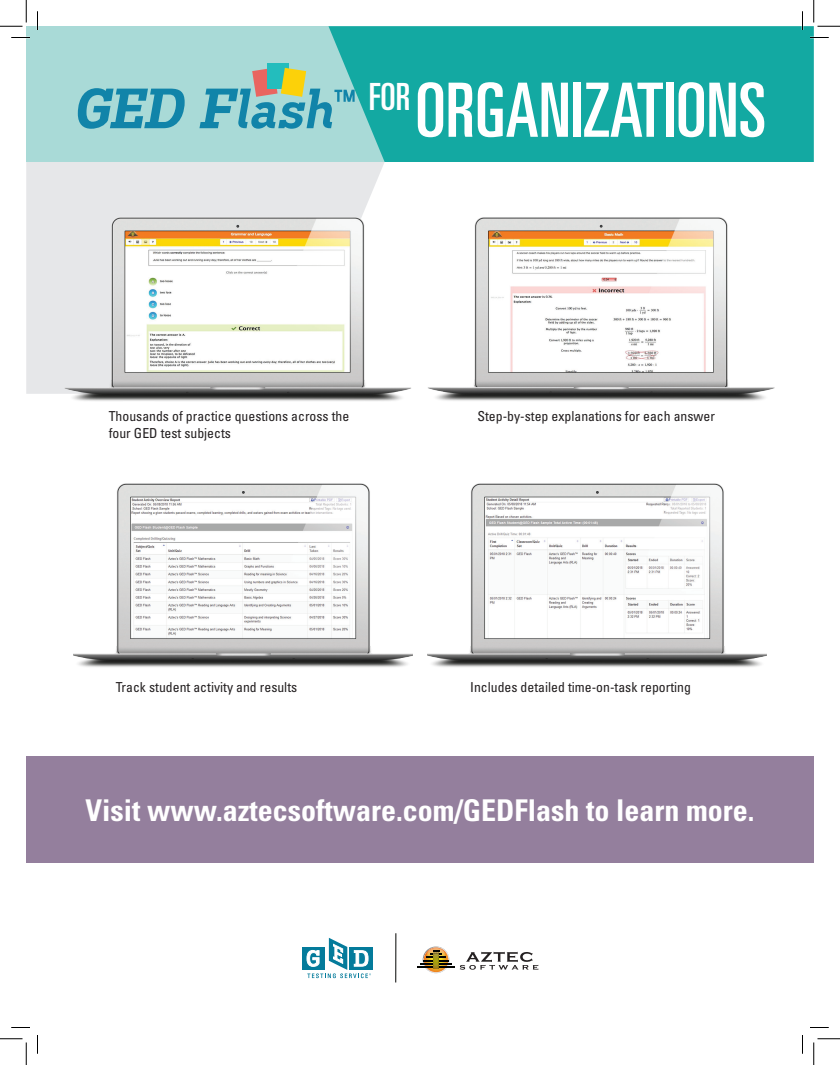
<style>
.page{position:relative;width:840px;height:1065px;background:#fff}
.page>*{position:absolute;margin:0;border:0;box-sizing:border-box;transform-origin:0 0}
.t1{font:ultra-condensed 75px "Univers LT Std";color:#fff}
.t2{font:ultra-condensed 37.5px "Univers LT Std";color:#fff}
.t3{font:700 condensed 30px "Univers LT Std";color:#fff}
.t4{font:condensed 13.75px/16.5px "Univers LT Std";color:#231f20}
</style>
<div class="page">
<div style="left:26px;top:26px;width:788px;height:136px;background:#a9dad7"></div>
<div style="left:26px;top:162px;width:359px;height:232px;background:#e6e7e9"></div>
<div style="left:328px;top:26px;width:486px;height:136px;background:#13a9a2"></div>
<div style="left:267px;top:63px;width:22px;height:26px;background:#23bdbd"></div>
<svg style="left:78px;top:88px;width:107px;height:41px"></svg>
<svg style="left:199px;top:68px;width:156px;height:61px"></svg>
<img style="left:61px;top:197px;width:350px;height:204px">
<img style="left:428px;top:217px;width:347px;height:184px">
<img style="left:428px;top:483px;width:338px;height:184px">
<img style="left:74px;top:483px;width:338px;height:184px">
<hr style="left:395px;top:933px;width:1px;height:49px;background:#040503">
<div style="left:302px;top:947px;width:23px;height:23px;background:#047b9b"></div>
<div style="left:350px;top:947px;width:23px;height:23px;background:#047b9b"></div>
<svg style="left:307px;top:938px;width:64px;height:40px"></svg>
<svg style="left:417px;top:947px;width:121px;height:26px"></svg>
<div style="left:26px;top:757px;width:788px;height:106px;background:#947f9d"></div>
<svg style="left:11px;top:37px;width:19px;height:1px"></svg>
<svg style="left:810px;top:37px;width:19px;height:1px"></svg>
<svg style="left:11px;top:1027px;width:19px;height:1px"></svg>
<svg style="left:810px;top:1027px;width:19px;height:1px"></svg>
<svg style="left:37px;top:11px;width:1px;height:19px"></svg>
<svg style="left:37px;top:1035px;width:1px;height:19px"></svg>
<svg style="left:802px;top:11px;width:1px;height:19px"></svg>
<svg style="left:802px;top:1035px;width:1px;height:19px"></svg>
<svg style="left:0;top:0;width:27px;height:27px"></svg>
<svg style="left:0;top:1039px;width:27px;height:26px"></svg>
<svg style="left:814px;top:0;width:26px;height:27px"></svg>
<svg style="left:814px;top:1039px;width:26px;height:26px"></svg>
<h2 class="t2" style="left:369px;top:75px;width:43px">FOR</h2>
<h1 class="t1" style="left:415px;top:67px;width:352px">ORGANIZATIONS</h1>
<p class="t4" style="left:109px;top:408px;width:242px">Thousands of practice questions across the four GED test subjects</p>
<p class="t4" style="left:477px;top:408px;width:239px">Step-by-step explanations for each answer</p>
<p class="t4" style="left:116px;top:679px;width:183px">Track student activity and results</p>
<p class="t4" style="left:470px;top:679px;width:222px">Includes detailed time-on-task reporting</p>
<h3 class="t3" style="left:86px;top:791px;width:670px">Visit www.aztecsoftware.com/GEDFlash to learn more.</h3>
</div>
